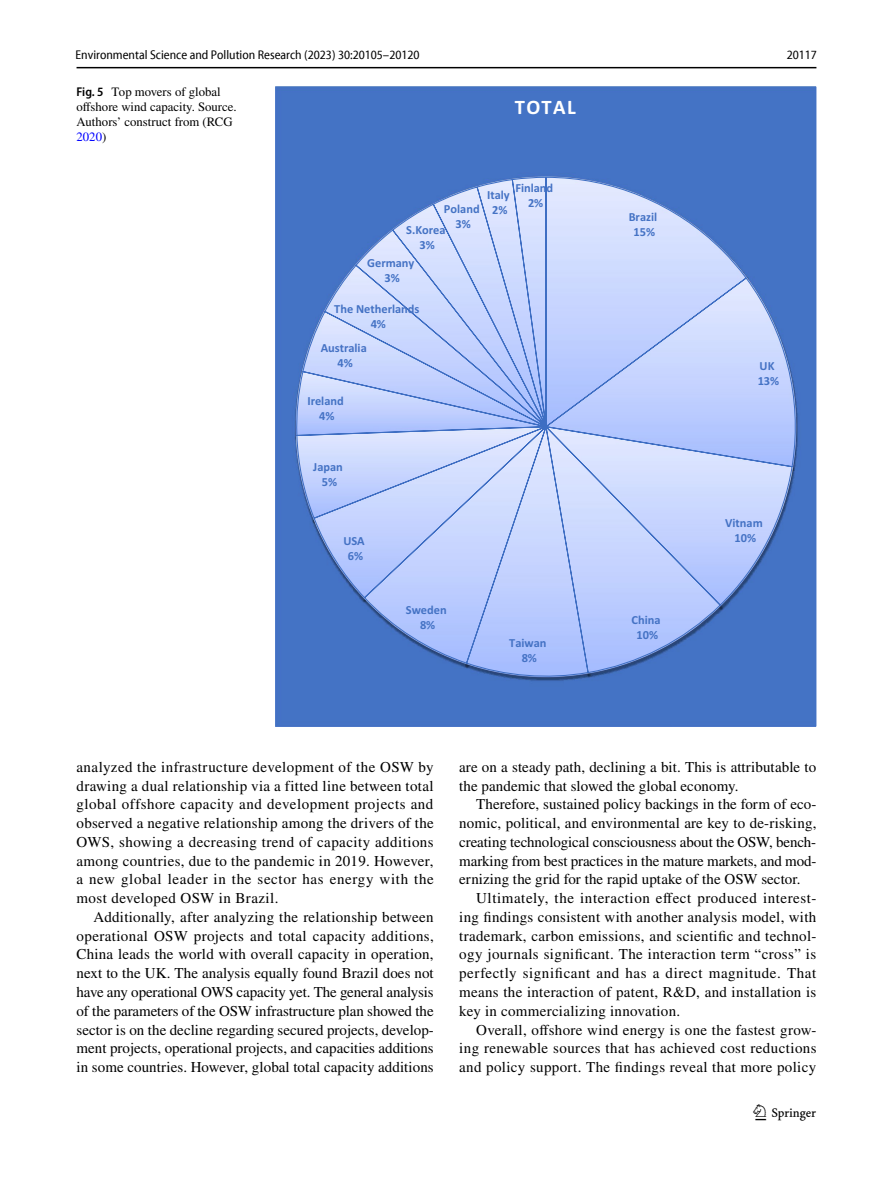
<style>
.page{position:relative;width:893px;height:1187px;background:#fff}
.page>*{position:absolute;margin:0;border:0;box-sizing:border-box;transform-origin:0 0}
.t1{font:22.5px "Springnew Regular 3";color:#000}
.t2{font:700 20.7px "Calibri";letter-spacing:.065em;color:#fff}
.t3{font:15px/18.8px "STIX";letter-spacing:.005em;color:#000;text-align:justify}
.t4{font:12.75px/15px "STIX";color:#000}
.t5{font:semi-condensed 12.75px "Myriad Pro Unic";color:#000}
.t6{font:700 12.45px/15.1px "Calibri";color:#4472c4;text-align:center}
.s1{font-family:"Myriad Pro";font-weight:600;font-stretch:semi-condensed}
.s2{color:#00f}
</style>
<div class="page">
<hr style="left:77px;top:67px;width:739px;height:1px;background:#000">
<div style="left:278px;top:89px;width:536px;height:635px;background:#4473c5"></div>
<svg style="left:296px;top:176px;width:506px;height:503px;background:#a4baee"></svg>
<p class="t5" style="left:76px;top:50px;width:346px">Environmental Science and Pollution Research (2023) 30:20105–20120</p>
<p class="t5" style="left:787px;top:50px;width:32px">20117</p>
<p class="t4" style="left:77px;top:85px;width:162px"><span class="s1">Fig. 5</span> Top movers of global offshore wind capacity. Source.<br>Authors’ construct from (RCG<br><span class="s2">2020</span>)</p>
<h2 class="t2" style="left:515px;top:92px;width:63px">TOTAL</h2>
<p class="t6" style="left:444px;top:201px;width:37px">Poland<br>3%</p>
<p class="t6" style="left:406px;top:222px;width:41px">S.Korea<br>3%</p>
<p class="t6" style="left:367px;top:254px;width:49px">Germany<br>3%</p>
<p class="t6" style="left:487px;top:187px;width:24px">Italy<br>2%</p>
<p class="t6" style="left:515px;top:180px;width:39px">Finland<br>2%</p>
<p class="t6" style="left:334px;top:301px;width:87px">The Netherlands<br>4%</p>
<p class="t6" style="left:321px;top:340px;width:48px">Australia<br>4%</p>
<p class="t6" style="left:307px;top:393px;width:38px">Ireland<br>4%</p>
<p class="t6" style="left:313px;top:458px;width:31px">Japan<br>5%</p>
<p class="t6" style="left:343px;top:533px;width:23px">USA<br>6%</p>
<p class="t6" style="left:406px;top:601px;width:42px">Sweden<br>8%</p>
<p class="t6" style="left:509px;top:634px;width:39px">Taiwan<br>8%</p>
<p class="t6" style="left:629px;top:209px;width:30px">Brazil<br>15%</p>
<p class="t6" style="left:631px;top:611px;width:31px">China<br>10%</p>
<p class="t6" style="left:758px;top:358px;width:23px;text-align:left">UK<br>13%</p>
<p class="t6" style="left:725px;top:514px;width:39px">Vitnam<br>10%</p>
<p class="t3" style="left:77px;top:758px;width:359px">analyzed the infrastructure development of the OSW by drawing a dual relationship via a fitted line between total global offshore capacity and development projects and observed a negative relationship among the drivers of the OWS, showing a decreasing trend of capacity additions among countries, due to the pandemic in 2019. However, a new global leader in the sector has energy with the most developed OSW in Brazil.</p>
<p class="t3" style="left:77px;top:908px;width:359px;text-indent:17px">Additionally, after analyzing the relationship between operational OSW projects and total capacity additions, China leads the world with overall capacity in operation, next to the UK. The analysis equally found Brazil does not have any operational OWS capacity yet. The general analysis of the parameters of the OSW infrastructure plan showed the sector is on the decline regarding secured projects, develop&shy;ment projects, operational projects, and capacities additions in some countries. However, global total capacity additions</p>
<p class="t3" style="left:459px;top:758px;width:358px">are on a steady path, declining a bit. This is attributable to the pandemic that slowed the global economy.</p>
<p class="t3" style="left:459px;top:796px;width:359px;text-indent:17px">Therefore, sustained policy backings in the form of eco&shy;nomic, political, and environmental are key to de-risking, creating technological consciousness about the OSW, bench&shy;marking from best practices in the mature markets, and mod&shy;ernizing the grid for the rapid uptake of the OSW sector.</p>
<p class="t3" style="left:459px;top:889px;width:359px;text-indent:17px">Ultimately, the interaction effect produced interest&shy;ing findings consistent with another analysis model, with trademark, carbon emissions, and scientific and technol&shy;ogy journals significant. The interaction term “cross” is perfectly significant and has a direct magnitude. That means the interaction of patent, R&amp;D, and installation is key in commercializing innovation.</p>
<p class="t3" style="left:459px;top:1021px;width:359px;text-indent:17px">Overall, offshore wind energy is one the fastest grow&shy;ing renewable sources that has achieved cost reductions and policy support. The findings reveal that more policy</p>
<h1 class="t1" style="left:755px;top:1104px;width:62px">1 3</h1>
</div>
